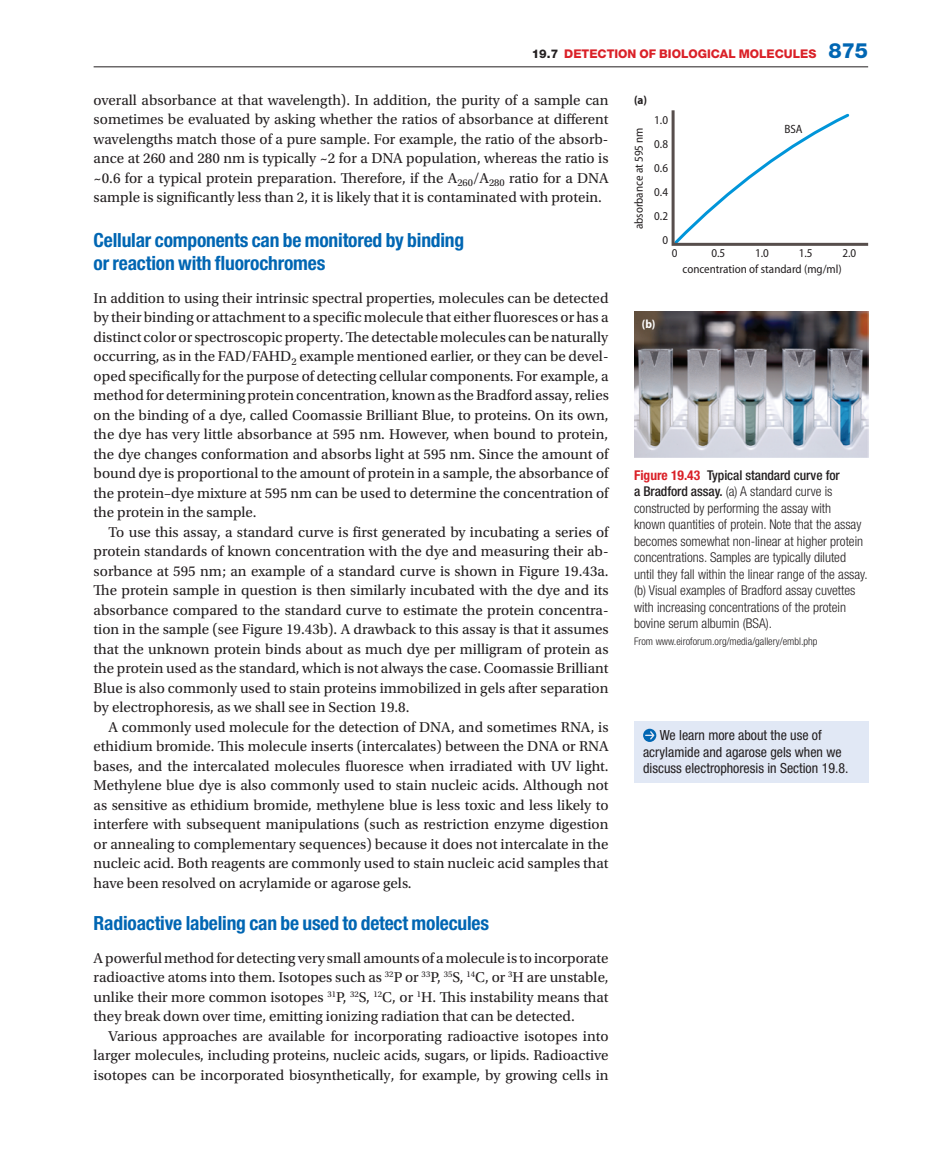
<style>
.page{position:relative;width:932px;height:1174px;background:#fff}
.page>*{position:absolute;margin:0;border:0;box-sizing:border-box;transform-origin:0 0}
.t1{font:700 condensed 19.5px/22.5px "Helvetica Neue LT Std";letter-spacing:-.01em;color:#0166b3}
.t2{font:15px/19.5px "Utopia Std";color:#231f20;text-align:justify}
.t3{font:condensed 13.95px/16.5px "Helvetica Neue LT Std";color:#231f20}
.t4{font:300 condensed 13.5px/16.5px "Helvetica Neue LT Std";color:#231f20}
.t5{font:semi-condensed 12px/24px "Myriad Pro";color:#231f20;text-align:right}
.t6{font:800 12px "Helvetica Neue LT Std";color:#da2128}
.t7{font:700 semi-condensed 12px "Myriad Pro";color:#fff}
.t8{font:700 semi-condensed 12px "Myriad Pro";color:#231f20}
.t9{font:300 condensed 10.5px "Helvetica Neue LT Std";color:#231f20}
.s1{color:#231f20}
.s2{font-size:21px;color:#0166b3}
.s3{font-weight:700;color:#da2128}
.s4{font-weight:500}
</style>
<div class="page">
<hr style="left:94px;top:67px;width:773px;height:1px;background:#231f20">
<img style="left:634px;top:311px;width:233px;height:146px">
<svg style="left:671px;top:110px;width:196px;height:136px"></svg>
<div style="left:634px;top:721px;width:233px;height:61px;background:#e1e8f5"></div>
<svg style="left:643px;top:728px;width:13px;height:14px"></svg>
<p class="t6" style="left:531px;top:46px;width:75px"><span class="s1">19.7</span> DETECTION</p>
<p class="t6" style="left:639px;top:46px;width:230px">OF BIOLOGICAL MOLECU LES <span class="s2">875</span></p>
<p class="t2" style="left:94px;top:90px;width:516px">overall absorbance at that wavelength). In addition, the purity of a sample can sometimes be evaluated by asking whether the ratios of absorbance at different wavelengths match those of a pure sample. For example, the ratio of the absorb&shy;ance at 260 and 280 nm is typically ~2 for a DNA population, whereas the ratio is ~0.6 for a typical protein preparation. Therefore, if the A<sub>260</sub>/A<sub>280</sub> ratio for a DNA sample is significantly less than 2, it is likely that it is contaminated with protein.</p>
<h1 class="t1" style="left:94px;top:229px;width:372px">Cellular components can be monitored by binding or reaction with fluorochromes</h1>
<p class="t2" style="left:94px;top:288px;width:516px">In addition to using their intrinsic spectral properties, molecules can be detected by their binding or attachment to a specific molecule that either fluoresces or has a distinct color or spectroscopic property. The detectable molecules can be naturally occurring, as in the FAD/FAHD<sub>2</sub> example mentioned earlier, or they can be devel&shy;oped specifically for the purpose of detecting cellular components. For example, a method for determining protein concentration, known as the Bradford assay, relies on the binding of a dye, called Coomassie Brilliant Blue, to proteins. On its own, the dye has very little absorbance at 595 nm. However, when bound to protein, the dye changes conformation and absorbs light at 595 nm. Since the amount of bound dye is proportional to the amount of protein in a sample, the absorbance of the protein–dye mixture at 595 nm can be used to determine the concentration of the protein in the sample.</p>
<p class="t2" style="left:94px;top:522px;width:516px;text-indent:15px">To use this assay, a standard curve is first generated by incubating a series of protein standards of known concentration with the dye and measuring their ab&shy;sorbance at 595 nm; an example of a standard curve is shown in Figure 19.43a.<br>The protein sample in question is then similarly incubated with the dye and its absorbance compared to the standard curve to estimate the protein concentra&shy;tion in the sample (see Figure 19.43b). A drawback to this assay is that it assumes that the unknown protein binds about as much dye per milligram of protein as the protein used as the standard, which is not always the case. Coomassie Brilliant Blue is also commonly used to stain proteins immobilized in gels after separation by electrophoresis, as we shall see in Section 19.8.</p>
<p class="t2" style="left:94px;top:717px;width:516px;text-indent:15px">A commonly used molecule for the detection of DNA, and sometimes RNA, is ethidium bromide. This molecule inserts (intercalates) between the DNA or RNA bases, and the intercalated molecules fluoresce when irradiated with UV light.<br>Methylene blue dye is also commonly used to stain nucleic acids. Although not as sensitive as ethidium bromide, methylene blue is less toxic and less likely to interfere with subsequent manipulations (such as restriction enzyme digestion or annealing to complementary sequences) because it does not intercalate in the nucleic acid. Both reagents are commonly used to stain nucleic acid samples that have been resolved on acrylamide or agarose gels.</p>
<h1 class="t1" style="left:94px;top:911px;width:397px">Radioactive labeling can be used to detect molecules</h1>
<p class="t2" style="left:94px;top:948px;width:516px">A powerful method for detecting very small amounts of a molecule is to incorporate radioactive atoms into them. Isotopes such as <sup>32</sup>P or <sup>33</sup>P, <sup>35</sup>S, <sup>14</sup>C, or <sup>3</sup>H are unstable, unlike their more common isotopes <sup>31</sup>P, <sup>32</sup>S, <sup>12</sup>C, or <sup>1</sup>H. This instability means that they break down over time, emitting ionizing radiation that can be detected.</p>
<p class="t2" style="left:94px;top:1026px;width:516px;text-indent:15px">Various approaches are available for incorporating radioactive isotopes into larger molecules, including proteins, nucleic acids, sugars, or lipids. Radioactive isotopes can be incorporated biosynthetically, for example, by growing cells in</p>
<p class="t8" style="left:633px;top:93px;width:15px">(a)</p>
<p class="t5" style="left:654px;top:108px;width:15px">1.0<br>0.8<br>0.6<br>0.4<br>0.2<br>0</p>
<p class="t5" style="left:784px;top:117px;width:20px">BSA</p>
<p class="t5" style="left:627px;top:229px;width:104px;rotate:-90deg">absorbance at 595 nm</p>
<p class="t5" style="left:671px;top:241px;width:7px">0</p>
<p class="t5" style="left:711px;top:241px;width:15px">0.5</p>
<p class="t5" style="left:754px;top:241px;width:15px">1.0</p>
<p class="t5" style="left:798px;top:241px;width:15px">1.5</p>
<p class="t5" style="left:842px;top:241px;width:15px">2.0</p>
<p class="t5" style="left:682px;top:257px;width:161px">concentration of standard (mg/ml)</p>
<p class="t7" style="left:641px;top:317px;width:15px">(b)</p>
<p class="t4" style="left:634px;top:466px;width:235px"><span class="s3">Figure 19.43</span> <span class="s4">Typical standard curve for<br>a Bradford assay.</span> (a) A standard curve is constructed by performing the assay with<br>known quantities of protein. Note that the assay becomes somewhat non-linear at higher protein concentrations. Samples are typically diluted until they fall within the linear range of the assay. (b) Visual examples of Bradford assay cuvettes with increasing concentrations of the protein bovine serum albumin (BSA).</p>
<p class="t9" style="left:634px;top:635px;width:185px">From www.eiroforum.org/media/gallery/embl.php</p>
<p class="t3" style="left:643px;top:727px;width:207px;text-indent:17px">We learn more about the use of acrylamide and agarose gels when we discuss electrophoresis in Section 19.8.</p>
</div>
